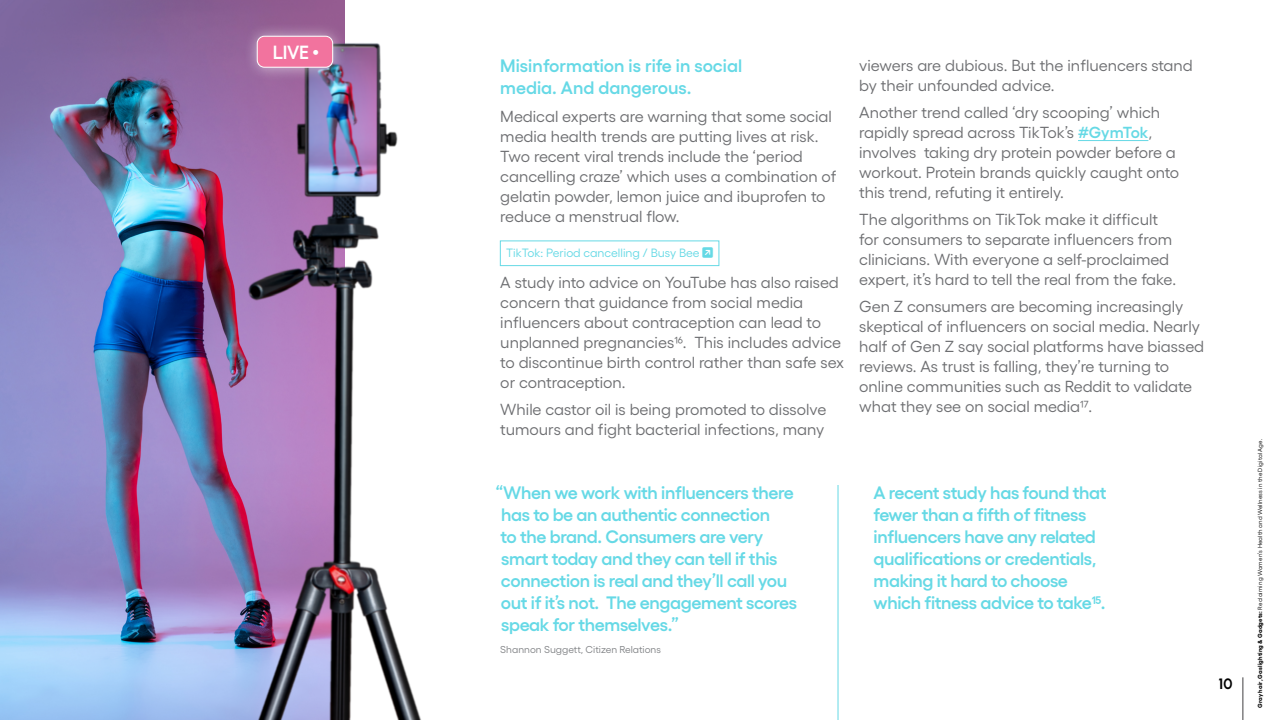
<style>
.page{position:relative;width:1280px;height:720px;background:#fff}
.page>*{position:absolute;margin:0;border:0;box-sizing:border-box;transform-origin:0 0}
.Copy_L{font:600 19.1px "Gellix";color:#fff}
.Copy_L-2{font:600 18px/22px "Gellix";letter-spacing:-.02em;color:#66d9e6}
.Copy_L-3{font:600 18px/22px "Gellix";letter-spacing:-.02em;color:#66d9e5}
.Headling_3{font:600 18px/22px "Gellix";color:#66d9e6}
.t1{font:16px/20px "Gellix";color:#6d6e71}
.t2{font:700 15px "Urbanist";color:#000}
.Link_-_Blue{font:12px "Gellix";color:#66d9e5}
.Sml{font:10px "Gellix";color:#808285}
.t3{font:6px "Gellix";letter-spacing:.025em;color:#000}
.s1{font-weight:600;color:#66d9e5}
.s2{font-weight:700}
</style>
<div class="page">
<img style="left:0;top:0;width:344px;height:720px">
<img style="left:154px;top:22px;width:350px;height:698px">
<div style="left:243px;top:22px;width:104px;height:60px;background:#fff;opacity:.58"></div>
<div style="left:257px;top:36px;width:76px;height:31px;background:#f2739e;border-radius:7px"></div>
<div style="left:257px;top:36px;width:76px;height:31px;border:1px solid #fff;border-radius:7px"></div>
<div style="left:500px;top:241px;width:219px;height:25px;border:1px solid #66d9e5"></div>
<hr style="left:1078px;top:140px;width:70px;height:1px;background:#66d9e5">
<hr style="left:838px;top:485px;width:1px;height:235px;background:#66d9e5">
<hr style="left:1242px;top:677px;width:1px;height:43px;background:#414042">
<p class="Copy_L" style="left:273px;top:37px;width:48px">LIVE •</p>
<p class="Headling_3" style="left:500px;top:53px;width:243px">Misinformation is rife in social media. And dangerous.</p>
<p class="t1" style="left:500px;top:105px;width:338px">Medical experts are warning that some social media health trends are putting lives at risk.<br>Two recent viral trends include the ‘period cancelling craze’ which uses a combination of gelatin powder, lemon juice and ibuprofen to reduce a menstrual flow.</p>
<p class="Link_-_Blue" style="left:506px;top:244px;width:195px">TikTok: Period cancelling / Busy Bee</p>
<p class="t1" style="left:500px;top:271px;width:345px">A study into advice on YouTube has also raised concern that guidance from social media influencers about contraception can lead to unplanned pregnancies¹6. This includes advice to discontinue birth control rather than safe sex or contraception.</p>
<p class="t1" style="left:500px;top:398px;width:328px">While castor oil is being promoted to dissolve tumours and fight bacterial infections, many</p>
<p class="t1" style="left:859px;top:53px;width:335px">viewers are dubious. But the influencers stand by their unfounded advice.</p>
<p class="t1" style="left:859px;top:100px;width:322px">Another trend called ‘dry scooping’ which rapidly spread across TikTok’s <span class="s1">#GymTok</span>, involves taking dry protein powder before a workout. Protein brands quickly caught onto this trend, refuting it entirely.</p>
<p class="t1" style="left:859px;top:207px;width:319px">The algorithms on TikTok make it difficult for consumers to separate influencers from clinicians. With everyone a self-proclaimed expert, it’s hard to tell the real from the fake.</p>
<p class="t1" style="left:859px;top:294px;width:346px">Gen Z consumers are becoming increasingly skeptical of influencers on social media. Nearly half of Gen Z say social platforms have biassed reviews. As trust is falling, they’re turning to online communities such as Reddit to validate what they see on social media¹7.</p>
<p class="Copy_L-2" style="left:496px;top:480px;width:303px">“When we work with influencers there has to be an authentic connection<br>to the brand. Consumers are very smart today and they can tell if this connection is real and they’ll call you out if it’s not. The engagement scores speak for themselves.”</p>
<p class="Sml" style="left:500px;top:642px;width:162px">Shannon Suggett, Citizen Relations</p>
<p class="Copy_L-3" style="left:874px;top:480px;width:234px">A recent study has found that fewer than a fifth of fitness influencers have any related qualifications or credentials, making it hard to choose which fitness advice to take¹5.</p>
<p class="t2" style="left:1218px;top:673px;width:16px">10</p>
<p class="t3" style="left:1256px;top:708px;width:271px;rotate:-90deg"><span class="s2">Gray hair, Gaslighting &amp; Gadgets:</span> Reclaiming Women’s Health and Wellness in the Digital Age.</p>
</div>
